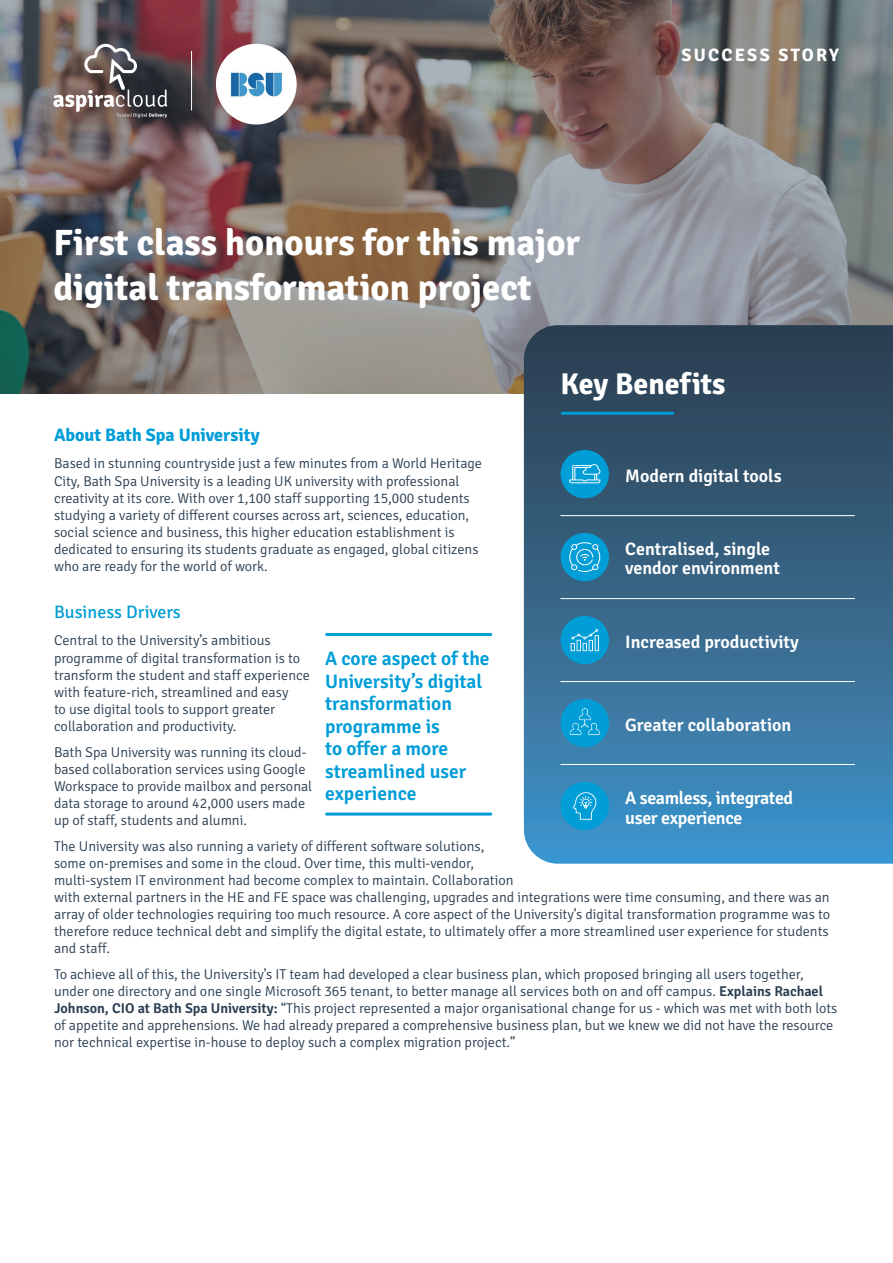
<style>
.page{position:relative;width:893px;height:1263px;background:#fff}
.page>*{position:absolute;margin:0;border:0;box-sizing:border-box;transform-origin:0 0}
.t1{font:700 36.75px/44.1px "Signika";color:#fff}
.t2{font:700 30px "Signika";color:#fff}
.t3{font:600 19.5px/22.5px "Signika";color:#009dd7}
.t4{font:600 18px/19.5px "Signika";color:#fff}
.t5{font:600 18px/19.5px "Signika";letter-spacing:-.02em;color:#fff}
.t6{font:700 18px "Signika";color:#009dd7}
.t7{font:18px "Signika";color:#009dd7}
.t8{font:700 18px "Signika";letter-spacing:.13em;color:#fff}
.t9{font:300 14.25px/17.1px "Signika";color:#293d50}
.s1{font-weight:600}
</style>
<div class="page">
<img style="left:0;top:0;width:893px;height:394px">
<svg style="left:524px;top:325px;width:369px;height:539px;background:#366689"></svg>
<hr style="left:561px;top:515px;width:293px;height:1px;background:#fff">
<hr style="left:561px;top:598px;width:293px;height:1px;background:#fff">
<hr style="left:561px;top:681px;width:293px;height:1px;background:#fff">
<hr style="left:561px;top:764px;width:293px;height:1px;background:#fff">
<hr style="left:562px;top:412px;width:111px;height:3px;background:#009dd7">
<hr style="left:191px;top:51px;width:1px;height:59px;background:#fff">
<svg style="left:53px;top:44px;width:114px;height:74px;background:#726666"></svg>
<div style="left:561px;top:533px;width:48px;height:48px;background:#009dd7;border-radius:50%"></div>
<hr style="left:327px;top:633px;width:164px;height:3px;background:#009dd7">
<hr style="left:327px;top:812px;width:164px;height:3px;background:#009dd7">
<div style="left:561px;top:450px;width:48px;height:48px;background:#009dd7;border-radius:50%"></div>
<div style="left:561px;top:616px;width:48px;height:48px;background:#009dd7;border-radius:50%"></div>
<div style="left:561px;top:782px;width:48px;height:48px;background:#009dd7;border-radius:50%"></div>
<div style="left:561px;top:699px;width:48px;height:48px;background:#009dd7;border-radius:50%"></div>
<div style="left:216px;top:44px;width:81px;height:81px;background:#fff;border-radius:50%"></div>
<img style="left:226px;top:54px;width:60px;height:60px">
<svg style="left:569px;top:464px;width:31px;height:19px"></svg>
<svg style="left:595px;top:635px;width:4px;height:16px"></svg>
<svg style="left:571px;top:629px;width:27px;height:22px"></svg>
<svg style="left:573px;top:792px;width:23px;height:28px"></svg>
<svg style="left:569px;top:542px;width:32px;height:30px"></svg>
<svg style="left:569px;top:707px;width:32px;height:36px"></svg>
<h1 class="t1" style="left:53px;top:221px;width:528px">First class honours for this major digital transformation project</h1>
<p class="t8" style="left:681px;top:44px;width:159px">SUCCESS STORY</p>
<h2 class="t2" style="left:561px;top:366px;width:166px">Key Benefits</h2>
<p class="t6" style="left:54px;top:424px;width:207px">About Bath Spa University</p>
<p class="t9" style="left:54px;top:455px;width:429px">Based in stunning countryside just a few minutes from a World Heritage City, Bath Spa University is a leading UK university with professional creativity at its core. With over 1,100 staff supporting 15,000 students studying a variety of different courses across art, sciences, education, social science and business, this higher education establishment is dedicated to ensuring its students graduate as engaged, global citizens who are ready for the world of work.</p>
<p class="t7" style="left:54px;top:601px;width:128px">Business Drivers</p>
<p class="t9" style="left:54px;top:632px;width:257px">Central to the University’s ambitious programme of digital transformation is to transform the student and staff experience with feature-rich, streamlined and easy<br>to use digital tools to support greater collaboration and productivity.</p>
<p class="t9" style="left:54px;top:743px;width:260px">Bath Spa University was running its cloud&shy;based collaboration services using Google Workspace to provide mailbox and personal data storage to around 42,000 users made up of staff, students and alumni.</p>
<p class="t9" style="left:54px;top:837px;width:778px">The University was also running a variety of different software solutions,<br>some on-premises and some in the cloud. Over time, this multi-vendor,<br>multi-system IT environment had become complex to maintain. Collaboration<br>with external partners in the HE and FE space was challenging, upgrades and integrations were time consuming, and there was an array of older technologies requiring too much resource. A core aspect of the University’s digital transformation programme was to therefore reduce technical debt and simplify the digital estate, to ultimately offer a more streamlined user experience for students and staff.</p>
<p class="t9" style="left:54px;top:966px;width:785px">To achieve all of this, the University’s IT team had developed a clear business plan, which proposed bringing all users together, under one directory and one single Microsoft 365 tenant, to better manage all services both on and off campus. <span class="s1">Explains Rachael Johnson, CIO at Bath Spa University:</span> “This project represented a major organisational change for us - which was met with both lots of appetite and apprehensions. We had already prepared a comprehensive business plan, but we knew we did not have the resource nor technical expertise in-house to deploy such a complex migration project.”</p>
<p class="t4" style="left:625px;top:466px;width:158px">Modern digital tools</p>
<p class="t4" style="left:625px;top:539px;width:156px">Centralised, single vendor environment</p>
<p class="t4" style="left:625px;top:632px;width:175px">Increased productivity</p>
<h3 class="t3" style="left:325px;top:647px;width:166px">A core aspect of the<br>University’s digital transformation programme is<br>to offer a more streamlined user experience</h3>
<p class="t4" style="left:625px;top:716px;width:168px">Greater collaboration</p>
<p class="t5" style="left:625px;top:789px;width:169px">A seamless, integrated user experience</p>
</div>
